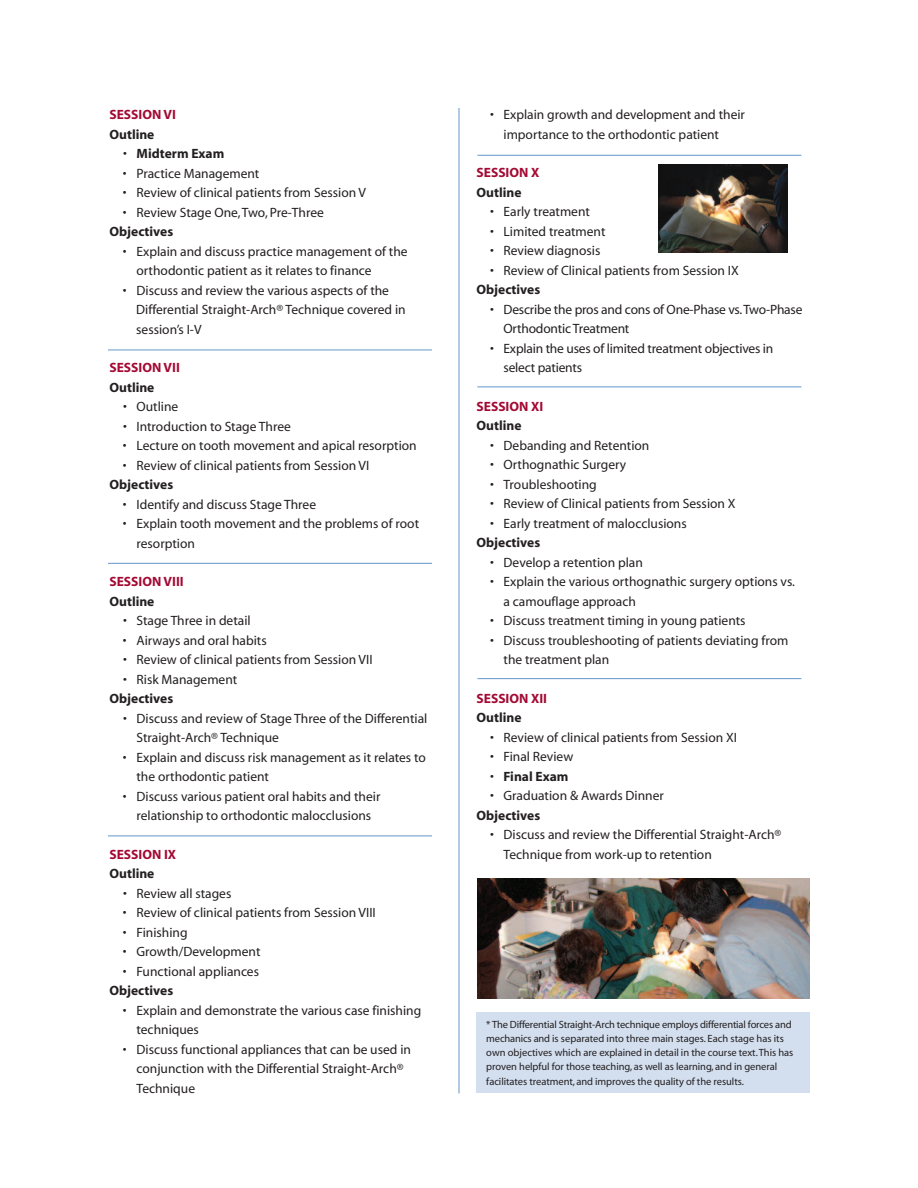
<style>
.page{position:relative;width:918px;height:1188px;background:#fff}
.page>*{position:absolute;margin:0;border:0;box-sizing:border-box;transform-origin:0 0}
.t1{font:13.5px/19.5px "Myriad";color:#231f20}
.t2{font:700 13.5px "Myriad";color:#231f20}
.t3{font:700 13.5px "Myriad";color:#a30a34}
.t4{font:10.5px/14.2px "Myriad";letter-spacing:-.005em;color:#231f20}
.s1{font-weight:400}
</style>
<div class="page">
<div style="left:477px;top:1012px;width:333px;height:81px;background:#d3dfef"></div>
<hr style="left:459px;top:108px;width:1px;height:986px;background:#6497cb">
<hr style="left:108px;top:350px;width:324px;height:1px;background:#6497cb">
<hr style="left:108px;top:563px;width:324px;height:1px;background:#6497cb">
<hr style="left:108px;top:836px;width:324px;height:1px;background:#6497cb">
<hr style="left:477px;top:155px;width:324px;height:1px;background:#6497cb">
<hr style="left:477px;top:386px;width:324px;height:1px;background:#6497cb">
<hr style="left:477px;top:678px;width:324px;height:1px;background:#6497cb">
<img style="left:478px;top:878px;width:332px;height:121px">
<img style="left:658px;top:165px;width:129px;height:88px">
<p class="t3" style="left:110px;top:109px;width:68px">SESSION VI</p>
<p class="t2" style="left:110px;top:129px;width:46px">Outline</p>
<p class="t2" style="left:123px;top:148px;width:103px"><span class="s1">•</span> Midterm Exam</p>
<p class="t1" style="left:123px;top:164px;width:138px">• Practice Management</p>
<p class="t1" style="left:123px;top:184px;width:245px">• Review of clinical patients from Session V</p>
<p class="t1" style="left:123px;top:203px;width:202px">• Review Stage One,Two, Pre-Three</p>
<p class="t2" style="left:109px;top:226px;width:65px">Objectives</p>
<p class="t1" style="left:136px;top:242px;width:273px;text-indent:-13px">• Explain and discuss practice management of the orthodontic patient as it relates to finance</p>
<p class="t1" style="left:136px;top:281px;width:271px;text-indent:-13px">• Discuss and review the various aspects of the<br>Differential Straight-Arch® Technique covered in session’s I-V</p>
<p class="t3" style="left:110px;top:363px;width:72px">SESSION VII</p>
<p class="t2" style="left:110px;top:382px;width:46px">Outline</p>
<p class="t1" style="left:123px;top:398px;width:57px">• Outline</p>
<p class="t1" style="left:123px;top:418px;width:169px">• Introduction to Stage Three</p>
<p class="t1" style="left:123px;top:437px;width:295px">• Lecture on tooth movement and apical resorption</p>
<p class="t1" style="left:123px;top:457px;width:248px">• Review of clinical patients from Session VI</p>
<p class="t2" style="left:109px;top:480px;width:65px">Objectives</p>
<p class="t1" style="left:123px;top:496px;width:195px">• Identify and discuss Stage Three</p>
<p class="t1" style="left:136px;top:515px;width:284px;text-indent:-13px">• Explain tooth movement and the problems of root resorption</p>
<p class="t3" style="left:110px;top:577px;width:76px">SESSION VIII</p>
<p class="t2" style="left:110px;top:596px;width:46px">Outline</p>
<p class="t1" style="left:123px;top:612px;width:129px">• Stage Three in detail</p>
<p class="t1" style="left:123px;top:632px;width:145px">• Airways and oral habits</p>
<p class="t1" style="left:123px;top:651px;width:251px">• Review of clinical patients from Session VII</p>
<p class="t1" style="left:123px;top:671px;width:116px">• Risk Management</p>
<p class="t2" style="left:110px;top:694px;width:65px">Objectives</p>
<p class="t1" style="left:136px;top:710px;width:292px;text-indent:-13px">• Discuss and review of Stage Three of the Differential<br>Straight-Arch® Technique</p>
<p class="t1" style="left:136px;top:749px;width:291px;text-indent:-13px">• Explain and discuss risk management as it relates to the orthodontic patient</p>
<p class="t1" style="left:123px;top:788px;width:259px;text-align:center">• Discuss various patient oral habits and their relationship to orthodontic malocclusions</p>
<p class="t3" style="left:110px;top:849px;width:68px">SESSION IX</p>
<p class="t2" style="left:110px;top:869px;width:46px">Outline</p>
<p class="t1" style="left:123px;top:885px;width:110px">• Review all stages</p>
<p class="t1" style="left:123px;top:904px;width:254px">• Review of clinical patients from Session VIII</p>
<p class="t1" style="left:123px;top:924px;width:66px">• Finishing</p>
<p class="t1" style="left:123px;top:943px;width:139px">• Growth/Development</p>
<p class="t1" style="left:123px;top:963px;width:138px">• Functional appliances</p>
<p class="t2" style="left:109px;top:986px;width:65px">Objectives</p>
<p class="t1" style="left:136px;top:1002px;width:286px;text-indent:-14px">• Explain and demonstrate the various case finishing techniques</p>
<p class="t1" style="left:136px;top:1041px;width:276px;text-indent:-13px">• Discuss functional appliances that can be used in conjunction with the Differential Straight-Arch®<br>Technique</p>
<p class="t1" style="left:504px;top:106px;width:243px;text-indent:-14px">• Explain growth and development and their importance to the orthodontic patient</p>
<p class="t3" style="left:477px;top:168px;width:64px">SESSION X</p>
<p class="t2" style="left:477px;top:187px;width:46px">Outline</p>
<p class="t1" style="left:490px;top:203px;width:101px">• Early treatment</p>
<p class="t1" style="left:490px;top:223px;width:117px">• Limited treatment</p>
<p class="t1" style="left:490px;top:242px;width:112px">• Review diagnosis</p>
<p class="t1" style="left:490px;top:262px;width:250px">• Review of Clinical patients from Session IX</p>
<p class="t2" style="left:477px;top:285px;width:65px">Objectives</p>
<p class="t1" style="left:504px;top:301px;width:300px;text-indent:-14px">• Describe the pros and cons of One-Phase vs.Two-Phase<br>Orthodontic Treatment</p>
<p class="t1" style="left:504px;top:340px;width:271px;text-indent:-14px">• Explain the uses of limited treatment objectives in select patients</p>
<p class="t3" style="left:477px;top:401px;width:68px">SESSION XI</p>
<p class="t2" style="left:477px;top:421px;width:46px">Outline</p>
<p class="t1" style="left:490px;top:437px;width:161px">• Debanding and Retention</p>
<p class="t1" style="left:490px;top:456px;width:138px">• Orthognathic Surgery</p>
<p class="t1" style="left:490px;top:476px;width:108px">• Troubleshooting</p>
<p class="t1" style="left:490px;top:495px;width:247px">• Review of Clinical patients from Session X</p>
<p class="t1" style="left:490px;top:515px;width:198px">• Early treatment of malocclusions</p>
<p class="t2" style="left:477px;top:538px;width:65px">Objectives</p>
<p class="t1" style="left:490px;top:554px;width:154px">• Develop a retention plan</p>
<p class="t1" style="left:504px;top:573px;width:293px;text-indent:-13px">• Explain the various orthognathic surgery options vs. a camouflage approach</p>
<p class="t1" style="left:490px;top:612px;width:257px">• Discuss treatment timing in young patients</p>
<p class="t1" style="left:504px;top:632px;width:286px;text-indent:-14px">• Discuss troubleshooting of patients deviating from the treatment plan</p>
<p class="t3" style="left:477px;top:693px;width:72px">SESSION XII</p>
<p class="t2" style="left:477px;top:713px;width:46px">Outline</p>
<p class="t1" style="left:490px;top:729px;width:249px">• Review of clinical patients from Session XI</p>
<p class="t1" style="left:490px;top:748px;width:85px">• Final Review</p>
<p class="t2" style="left:490px;top:771px;width:80px"><span class="s1">•</span> Final Exam</p>
<p class="t1" style="left:490px;top:787px;width:175px">• Graduation &amp; Awards Dinner</p>
<p class="t2" style="left:477px;top:810px;width:65px">Objectives</p>
<p class="t1" style="left:504px;top:826px;width:279px;text-indent:-14px">• Discuss and review the Differential Straight-Arch®<br>Technique from work-up to retention</p>
<p class="t4" style="left:486px;top:1018px;width:308px">* The Differential Straight-Arch technique employs differential forces and mechanics and is separated into three main stages. Each stage has its own objectives which are explained in detail in the course text.This has proven helpful for those teaching, as well as learning, and in general facilitates treatment, and improves the quality of the results.</p>
</div>
